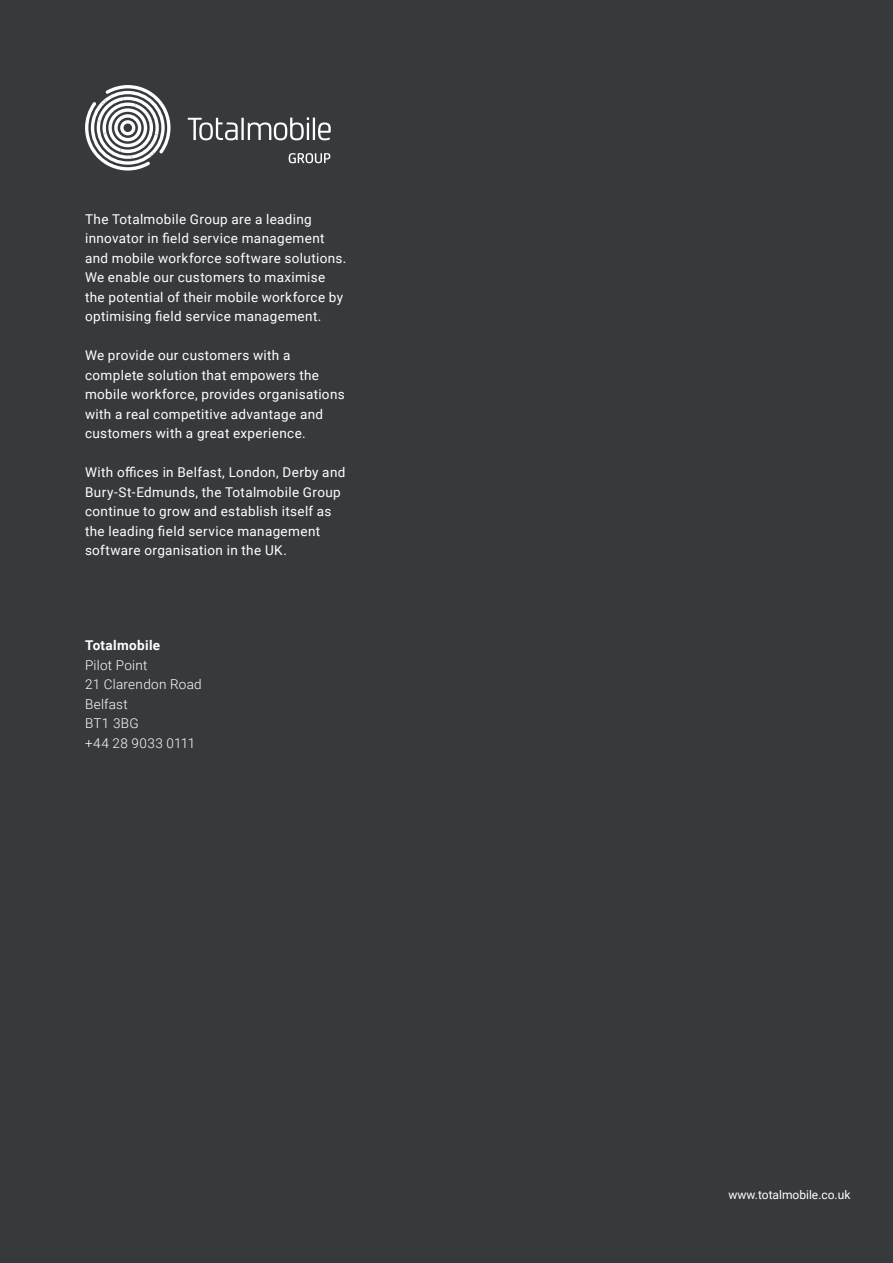
<style>
.page{position:relative;width:893px;height:1263px;background:#363a3c}
.page>*{position:absolute;margin:0;border:0;box-sizing:border-box;transform-origin:0 0}
.Body{font:13.5px/19.5px "Roboto";letter-spacing:.025em;color:#fff}
.Body-2{font:300 13.5px "Roboto";letter-spacing:.02em;color:#fff}
.Body-3{font:700 13.5px "Roboto";letter-spacing:.025em;color:#fff}
.t1{font:12px "Roboto";color:#fff}
</style>
<div class="page">
<svg style="left:85px;top:85px;width:86px;height:86px"></svg>
<svg style="left:248px;top:117px;width:61px;height:23px"></svg>
<hr style="left:241px;top:118px;width:3px;height:22px;background:#fff">
<hr style="left:313px;top:118px;width:2px;height:22px;background:#fff">
<svg style="left:318px;top:122px;width:13px;height:18px"></svg>
<svg style="left:188px;top:118px;width:50px;height:22px"></svg>
<svg style="left:289px;top:153px;width:41px;height:10px"></svg>
<p class="Body" style="left:85px;top:209px;width:263px">The Totalmobile Group are a leading innovator in field service management and mobile workforce software solutions.<br>We enable our customers to maximise the potential of their mobile workforce by optimising field service management.</p>
<p class="Body" style="left:85px;top:345px;width:261px">We provide our customers with a complete solution that empowers the mobile workforce, provides organisations with a real competitive advantage and customers with a great experience.</p>
<p class="Body" style="left:85px;top:462px;width:262px">With offices in Belfast, London, Derby and Bury-St-Edmunds, the Totalmobile Group continue to grow and establish itself as the leading field service management software organisation in the UK.</p>
<p class="Body-3" style="left:85px;top:636px;width:77px">Totalmobile</p>
<p class="Body-2" style="left:85px;top:655px;width:64px">Pilot Point</p>
<p class="Body-2" style="left:85px;top:675px;width:118px">21 Clarendon Road</p>
<p class="Body-2" style="left:85px;top:694px;width:44px">Belfast</p>
<p class="Body-2" style="left:85px;top:714px;width:55px">BT1 3BG</p>
<p class="Body-2" style="left:85px;top:733px;width:112px">+44 28 9033 0111</p>
<p class="t1" style="left:728px;top:1186px;width:123px">www.totalmobile.co.uk</p>
</div>
